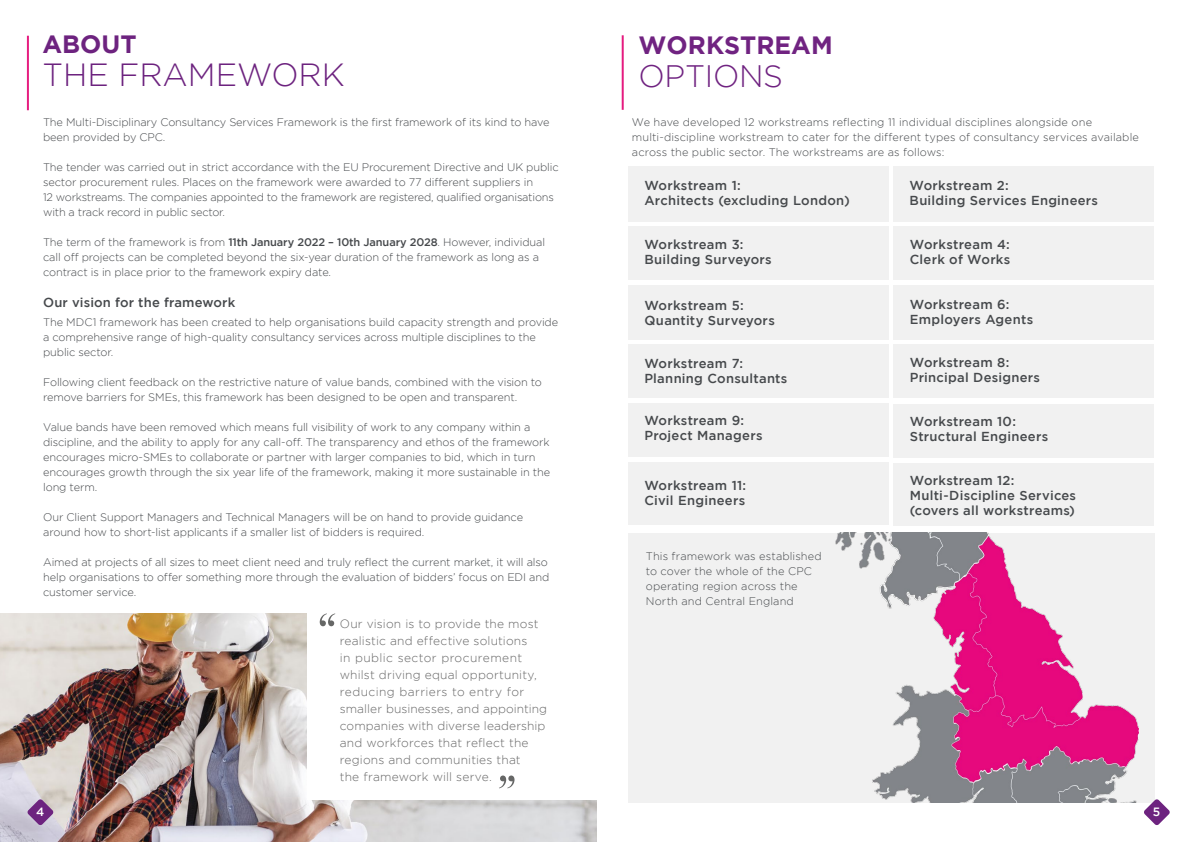
<style>
.page{position:relative;width:1191px;height:842px;background:#fff}
.page>*{position:absolute;margin:0;border:0;box-sizing:border-box;transform-origin:0 0}
.t1{font:50px "Bask Old Face";color:#666766}
.t2{font:300 32px "Gotham";color:#6d237f}
.t3{font:300 31px "Gotham";letter-spacing:-.01em;color:#702381}
.t4{font:700 25px "Gotham";color:#702381}
.t5{font:700 25px "Gotham";color:#6d237f}
.t6{font:500 13px/15px "Gotham";letter-spacing:.02em;color:#46494c}
.t7{font:300 12px/17px "Gotham";letter-spacing:.01em;color:#666}
.t8{font:500 12px "Gotham";color:#fff}
.t9{font:300 11px/15px "Gotham";letter-spacing:-.01em;color:#46494c}
.t10{font:300 11px/15px "Gotham";letter-spacing:.01em;color:#46494c}
.s1{font-weight:500}
</style>
<div class="page">
<img style="left:0;top:613px;width:596px;height:229px">
<div style="left:307px;top:605px;width:289px;height:194px;background:#fff"></div>
<div style="left:628px;top:533px;width:527px;height:269px;background:#efefef"></div>
<div style="left:628px;top:167px;width:260px;height:55px;background:#efefef"></div>
<div style="left:893px;top:167px;width:260px;height:55px;background:#efefef"></div>
<div style="left:893px;top:227px;width:260px;height:53px;background:#efefef"></div>
<div style="left:893px;top:285px;width:260px;height:54px;background:#efefef"></div>
<div style="left:893px;top:344px;width:260px;height:54px;background:#efefef"></div>
<div style="left:893px;top:404px;width:260px;height:54px;background:#efefef"></div>
<div style="left:893px;top:463px;width:260px;height:63px;background:#efefef"></div>
<div style="left:628px;top:285px;width:260px;height:54px;background:#efefef"></div>
<div style="left:628px;top:403px;width:260px;height:54px;background:#efefef"></div>
<div style="left:628px;top:227px;width:260px;height:53px;background:#efefef"></div>
<div style="left:628px;top:344px;width:260px;height:54px;background:#efefef"></div>
<div style="left:628px;top:462px;width:260px;height:63px;background:#efefef"></div>
<hr style="left:621px;top:35px;width:2px;height:75px;background:#e51b7f">
<img style="left:835px;top:533px;width:303px;height:269px">
<hr style="left:27px;top:36px;width:2px;height:74px;background:#e61e80">
<svg style="left:1143px;top:799px;width:27px;height:26px"></svg>
<svg style="left:27px;top:799px;width:27px;height:26px"></svg>
<h3 class="t5" style="left:42px;top:30px;width:96px">ABOUT</h3>
<h2 class="t2" style="left:42px;top:58px;width:304px">THE FRAMEWORK</h2>
<p class="t9" style="left:43px;top:115px;width:508px">The Multi-Disciplinary Consultancy Services Framework is the first framework of its kind to have been provided by CPC.</p>
<p class="t9" style="left:43px;top:160px;width:517px">The tender was carried out in strict accordance with the EU Procurement Directive and UK public sector procurement rules. Places on the framework were awarded to 77 different suppliers in<br>12 workstreams. The companies appointed to the framework are registered, qualified organisations with a track record in public sector.</p>
<p class="t9" style="left:43px;top:235px;width:503px">The term of the framework is from <span class="s1">11th January 2022 – 10th January 2028</span>. However, individual call off projects can be completed beyond the six-year duration of the framework as long as a contract is in place prior to the framework expiry date.</p>
<p class="t6" style="left:43px;top:295px;width:194px">Our vision for the framework</p>
<p class="t9" style="left:43px;top:315px;width:516px">The MDC1 framework has been created to help organisations build capacity strength and provide a comprehensive range of high-quality consultancy services across multiple disciplines to the public sector.</p>
<p class="t9" style="left:43px;top:375px;width:500px">Following client feedback on the restrictive nature of value bands, combined with the vision to remove barriers for SMEs, this framework has been designed to be open and transparent.</p>
<p class="t9" style="left:43px;top:420px;width:508px">Value bands have been removed which means full visibility of work to any company within a discipline, and the ability to apply for any call-off. The transparency and ethos of the framework encourages micro-SMEs to collaborate or partner with larger companies to bid, which in turn encourages growth through the six year life of the framework, making it more sustainable in the long term.</p>
<p class="t9" style="left:43px;top:510px;width:481px">Our Client Support Managers and Technical Managers will be on hand to provide guidance around how to short-list applicants if a smaller list of bidders is required.</p>
<p class="t9" style="left:43px;top:555px;width:508px">Aimed at projects of all sizes to meet client need and truly reflect the current market, it will also help organisations to offer something more through the evaluation of bidders’ focus on EDI and customer service.</p>
<p class="t7" style="left:340px;top:615px;width:209px">Our vision is to provide the most realistic and effective solutions<br>in public sector procurement whilst driving equal opportunity, reducing barriers to entry for smaller businesses, and appointing companies with diverse leadership and workforces that reflect the regions and communities that<br>the framework will serve.</p>
<h1 class="t1" style="left:317px;top:604px;width:22px">“</h1>
<h1 class="t1" style="left:497px;top:766px;width:22px">”</h1>
<h3 class="t4" style="left:638px;top:30px;width:196px">WORKSTREAM</h3>
<h3 class="t3" style="left:638px;top:59px;width:146px">OPTIONS</h3>
<p class="t10" style="left:632px;top:115px;width:508px">We have developed 12 workstreams reflecting 11 individual disciplines alongside one multi-discipline workstream to cater for the different types of consultancy services available across the public sector. The workstreams are as follows:</p>
<p class="t6" style="left:644px;top:178px;width:207px">Workstream 1:<br>Architects (excluding London)</p>
<p class="t6" style="left:909px;top:178px;width:190px">Workstream 2:<br>Building Services Engineers</p>
<p class="t6" style="left:644px;top:236px;width:129px">Workstream 3:<br>Building Surveyors</p>
<p class="t6" style="left:910px;top:236px;width:102px">Workstream 4:<br>Clerk of Works</p>
<p class="t6" style="left:644px;top:297px;width:132px">Workstream 5:<br>Quantity Surveyors</p>
<p class="t6" style="left:910px;top:296px;width:125px">Workstream 6:<br>Employers Agents</p>
<p class="t6" style="left:644px;top:355px;width:144px">Workstream 7:<br>Planning Consultants</p>
<p class="t6" style="left:910px;top:355px;width:132px">Workstream 8:<br>Principal Designers</p>
<p class="t6" style="left:644px;top:413px;width:120px">Workstream 9:<br>Project Managers</p>
<p class="t6" style="left:910px;top:413px;width:140px">Workstream 10:<br>Structural Engineers</p>
<p class="t6" style="left:644px;top:477px;width:103px">Workstream 11:<br>Civil Engineers</p>
<p class="t6" style="left:910px;top:472px;width:168px">Workstream 12:<br>Multi-Discipline Services (covers all workstreams)</p>
<p class="t10" style="left:646px;top:549px;width:177px">This framework was established to cover the whole of the CPC operating region across the<br>North and Central England</p>
<p class="t8" style="left:36px;top:805px;width:10px">4</p>
<p class="t8" style="left:1153px;top:805px;width:9px">5</p>
</div>
